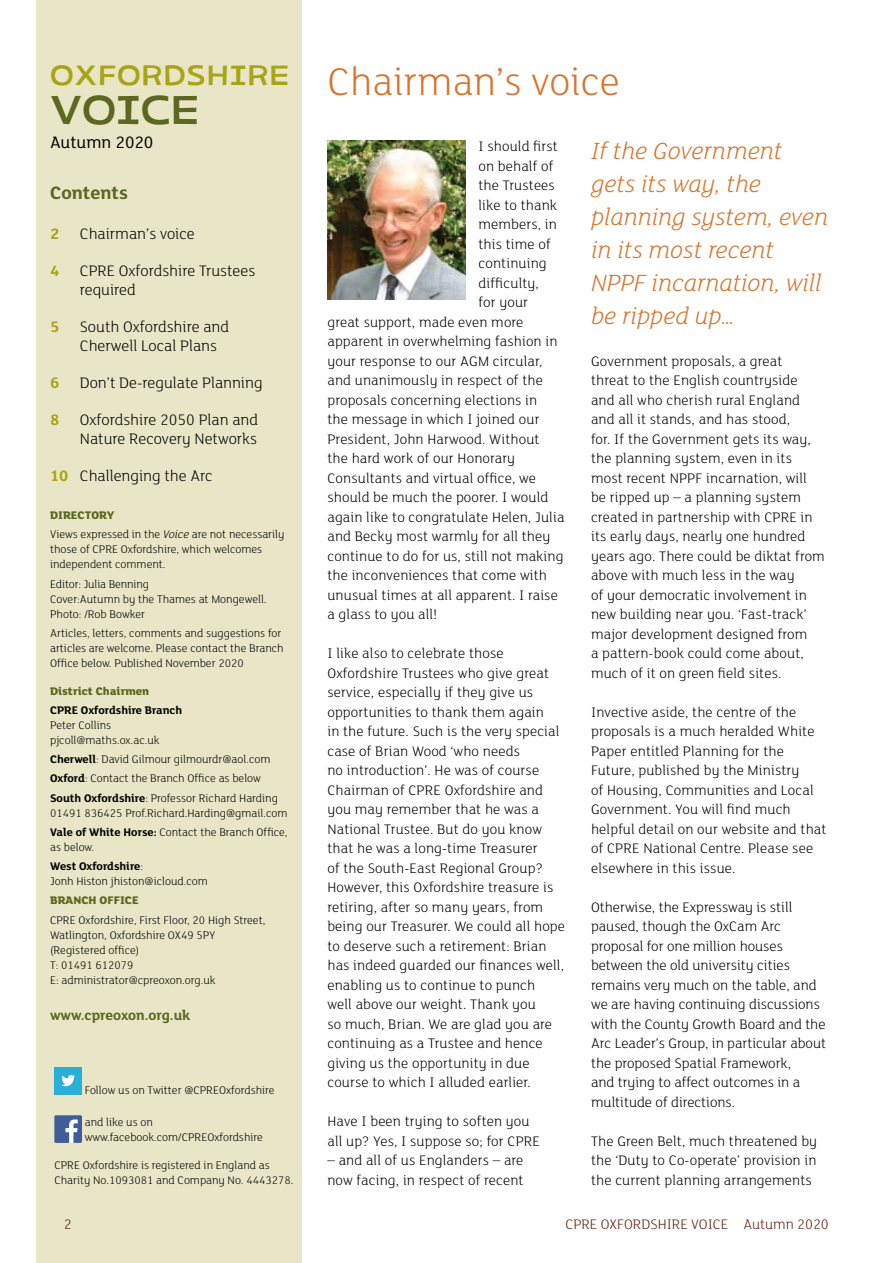
<style>
.page{position:relative;width:893px;height:1263px;background:#fff}
.page>*{position:absolute;margin:0;border:0;box-sizing:border-box;transform-origin:0 0}
.t1{font:300 42px "FS Lola";color:#d7752e}
.t2{font:39px "Rustic Open";color:#5c671f}
.t3{font:27px "Rustic Open";color:#a9a415}
.t4{font:italic 300 25.5px/33px "FS Lola";color:#d7752e}
.t5{font:700 19.5px "FS Lola";color:#5c671f}
.t6{font:18px "FS Lola";color:#000}
.t7{font:300 16.5px/19.5px "FS Lola";color:#000}
.t8{font:300 15px/19.5px "FS Lola";letter-spacing:.01em;color:#000}
.t9{font:300 15px "FS Lola";color:#61210f}
.t10{font:700 15px "FS Lola";color:#5c671f}
.t11{font:300 12px/15px "FS Lola";color:#000}
.t12{font:700 12px/19.2px "FS Lola";color:#000}
.t13{font:800 12px "FS Lola";color:#5c671f}
.s1{font-weight:700;color:#a9a415}
.s2{font-weight:800;color:#5c671f}
.s3{font-style:italic}
.s4{font-weight:700}
.s5{font-weight:300}
</style>
<div class="page">
<div style="left:37px;top:0;width:265px;height:1263px;background:#e8e6c7"></div>
<div style="left:54px;top:1067px;width:28px;height:27px;background:#29b0d9"></div>
<svg style="left:61px;top:1075px;width:14px;height:11px"></svg>
<div style="left:54px;top:1115px;width:28px;height:28px;background:#415d99;border-radius:2px"></div>
<svg style="left:66px;top:1119px;width:12px;height:24px"></svg>
<img style="left:327px;top:140px;width:139px;height:159px">
<h3 class="t3" style="left:50px;top:63px;width:114px">OXFORDSHIRE</h3>
<h2 class="t2" style="left:50px;top:92px;width:151px">VOICE</h2>
<p class="t6" style="left:50px;top:130px;width:105px">Autumn 2020</p>
<h3 class="t5" style="left:50px;top:179px;width:79px">Contents</h3>
<p class="t7" style="left:50px;top:224px;width:146px"><span class="s1">2</span> Chairman’s voice</p>
<p class="t7" style="left:80px;top:260px;width:177px;text-indent:-30px"><span class="s1">4</span> CPRE Oxfordshire Trustees required</p>
<p class="t7" style="left:80px;top:316px;width:151px;text-indent:-30px"><span class="s1">5</span> South Oxfordshire and<br>Cherwell Local Plans</p>
<p class="t7" style="left:50px;top:372px;width:214px"><span class="s1">6</span> Don’t De-regulate Planning</p>
<p class="t7" style="left:50px;top:409px;width:209px;text-align:right"><span class="s1">8</span> Oxfordshire 2050 Plan and<br>Nature Recovery Networks</p>
<p class="t7" style="left:50px;top:465px;width:164px"><span class="s1">10</span> Challenging the Arc</p>
<p class="t11" style="left:50px;top:505px;width:236px;line-height:19.2px"><span class="s2">DIRECTORY<br></span>Views expressed in the <span class="s3">Voice</span> are not necessarily</p>
<p class="t11" style="left:50px;top:541px;width:214px">those of CPRE Oxfordshire, which welcomes independent comment.</p>
<p class="t11" style="left:50px;top:576px;width:218px">Editor: Julia Benning<br>Cover:Autumn by the Thames at Mongewell.<br>Photo: /Rob Bowker</p>
<p class="t11" style="left:50px;top:625px;width:235px">Articles, letters, comments and suggestions for articles are welcome. Please contact the Branch<br>Office below. Published November 2020</p>
<p class="t13" style="left:50px;top:682px;width:101px">District Chairmen</p>
<p class="t12" style="left:50px;top:700px;width:134px">CPRE Oxfordshire Branch</p>
<p class="t11" style="left:50px;top:717px;width:111px">Peter Collins pjcoll@maths.ox.ac.uk</p>
<p class="t11" style="left:50px;top:749px;width:229px;line-height:19.2px"><span class="s4">Cherwell</span>: David Gilmour gilmourdr@aol.com<br><span class="s4">Oxford</span>: Contact the Branch Office as below<br><span class="s4">South Oxfordshire</span>: Professor Richard Harding</p>
<p class="t11" style="left:50px;top:803px;width:239px;line-height:19.2px">01491 836425 Prof.Richard.Harding@gmail.com<br><span class="s4">Vale of White Horse:</span> Contact the Branch Office,</p>
<p class="t12" style="left:50px;top:837px;width:94px"><span class="s5">as below.<br></span>West Oxfordshire<span class="s5">:</span></p>
<p class="t11" style="left:50px;top:873px;width:159px">Jonh Histon jhiston@icloud.com</p>
<p class="t13" style="left:50px;top:892px;width:77px">Branch Office</p>
<p class="t11" style="left:50px;top:912px;width:217px">CPRE Oxfordshire, First Floor, 20 High Street,<br>Watlington, Oxfordshire OX49 5PY (Registered office)<br>T: 01491 612079<br>E: administrator@cpreoxon.org.uk</p>
<p class="t10" style="left:50px;top:1005px;width:142px">www.cpreoxon.org.uk</p>
<p class="t11" style="left:85px;top:1082px;width:191px">Follow us on Twitter @CPREOxfordshire</p>
<p class="t11" style="left:85px;top:1114px;width:180px">and like us on www.facebook.com/CPREOxfordshire</p>
<p class="t11" style="left:54px;top:1157px;width:241px">CPRE Oxfordshire is registered in England as<br>Charity No.1093081 and Company No. 4443278.</p>
<h1 class="t1" style="left:327px;top:55px;width:294px">Chairman’s voice</h1>
<p class="t8" style="left:478px;top:136px;width:81px">I should first</p>
<p class="t8" style="left:478px;top:155px;width:76px">on behalf of</p>
<p class="t8" style="left:478px;top:175px;width:78px">the Trustees</p>
<p class="t8" style="left:478px;top:194px;width:80px">like to thank</p>
<p class="t8" style="left:478px;top:214px;width:80px">members, in</p>
<p class="t8" style="left:478px;top:233px;width:74px">this time of</p>
<p class="t8" style="left:478px;top:253px;width:70px">continuing</p>
<p class="t8" style="left:478px;top:272px;width:62px">difficulty,</p>
<p class="t8" style="left:478px;top:292px;width:51px">for your</p>
<p class="t8" style="left:327px;top:311px;width:198px">great support, made even more</p>
<p class="t8" style="left:327px;top:331px;width:231px">apparent in overwhelming fashion in</p>
<p class="t8" style="left:327px;top:350px;width:216px">your response to our AGM circular,</p>
<p class="t8" style="left:327px;top:370px;width:217px">and unanimously in respect of the</p>
<p class="t8" style="left:327px;top:389px;width:211px">proposals concerning elections in</p>
<p class="t8" style="left:327px;top:409px;width:214px">the message in which I joined our</p>
<p class="t8" style="left:327px;top:428px;width:214px">President, John Harwood. Without</p>
<p class="t8" style="left:327px;top:448px;width:189px">the hard work of our Honorary</p>
<p class="t8" style="left:327px;top:467px;width:210px">Consultants and virtual office, we</p>
<p class="t8" style="left:327px;top:487px;width:222px">should be much the poorer. I would</p>
<p class="t8" style="left:327px;top:506px;width:238px">again like to congratulate Helen, Julia</p>
<p class="t8" style="left:327px;top:526px;width:224px">and Becky most warmly for all they</p>
<p class="t8" style="left:327px;top:545px;width:238px">continue to do for us, still not making</p>
<p class="t8" style="left:327px;top:565px;width:221px">the inconveniences that come with</p>
<p class="t8" style="left:327px;top:584px;width:232px">unusual times at all apparent. I raise</p>
<p class="t8" style="left:327px;top:604px;width:112px">a glass to you all!</p>
<p class="t8" style="left:327px;top:643px;width:239px">I like also to celebrate those Oxfordshire Trustees who give great service, especially if they give us opportunities to thank them again<br>in the future. Such is the very special case of Brian Wood ‘who needs<br>no introduction’. He was of course Chairman of CPRE Oxfordshire and you may remember that he was a National Trustee. But do you know that he was a long-time Treasurer<br>of the South-East Regional Group?<br>However, this Oxfordshire treasure is retiring, after so many years, from being our Treasurer. We could all hope to deserve such a retirement: Brian has indeed guarded our finances well, enabling us to continue to punch<br>well above our weight. Thank you<br>so much, Brian. We are glad you are continuing as a Trustee and hence giving us the opportunity in due course to which I alluded earlier.</p>
<p class="t8" style="left:327px;top:1111px;width:214px">Have I been trying to soften you all up? Yes, I suppose so; for CPRE</p>
<p class="t8" style="left:327px;top:1150px;width:198px">– and all of us Englanders – are now facing, in respect of recent</p>
<h3 class="t4" style="left:591px;top:134px;width:238px">If the Government gets its way, the planning system, even in its most recent<br>NPPF incarnation, will be ripped up…</h3>
<p class="t8" style="left:591px;top:350px;width:235px">Government proposals, a great<br>threat to the English countryside and all who cherish rural England and all it stands, and has stood,<br>for. If the Government gets its way, the planning system, even in its most recent NPPF incarnation, will be ripped up – a planning system created in partnership with CPRE in its early days, nearly one hundred years ago. There could be diktat from above with much less in the way<br>of your democratic involvement in new building near you. ‘Fast-track’ major development designed from<br>a pattern-book could come about, much of it on green field sites.</p>
<p class="t8" style="left:591px;top:701px;width:237px">Invective aside, the centre of the proposals is a much heralded White Paper entitled Planning for the Future, published by the Ministry<br>of Housing, Communities and Local Government. You will find much helpful detail on our website and that of CPRE National Centre. Please see elsewhere in this issue.</p>
<p class="t8" style="left:591px;top:896px;width:237px">Otherwise, the Expressway is still paused, though the OxCam Arc proposal for one million houses between the old university cities remains very much on the table, and we are having continuing discussions with the County Growth Board and the Arc Leader’s Group, in particular about the proposed Spatial Framework,<br>and trying to affect outcomes in a multitude of directions.</p>
<p class="t8" style="left:591px;top:1130px;width:228px;text-align:justify">The Green Belt, much threatened by the ‘Duty to Co-operate’ provision in the current planning arrangements</p>
<p class="t9" style="left:64px;top:1214px;width:9px">2</p>
<p class="t9" style="left:565px;top:1214px;width:53px">CPRE Oxfordshire</p>
<p class="t9" style="left:691px;top:1214px;width:9px">voice</p>
<p class="t9" style="left:743px;top:1214px;width:87px">Autumn 2020</p>
</div>
